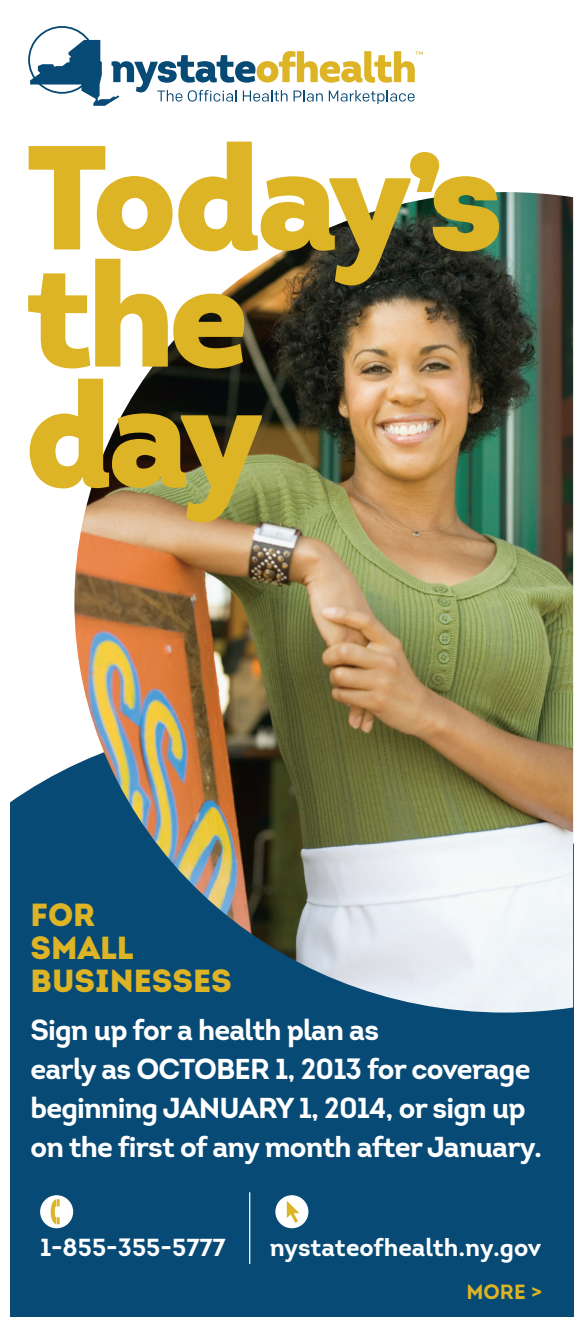
<style>
.page{position:relative;width:587px;height:1328px;background:#fff}
.page>*{position:absolute;margin:0;border:0;box-sizing:border-box;transform-origin:0 0}
.t1{font:900 31.75px/32.8px "Intro";color:#ddb425}
.t2{font:700 28.75px/39px "Intro";letter-spacing:-.03em;color:#fff}
.t3{font:700 24.5px "Intro";color:#fff}
.t4{font:700 20.5px "Intro";color:#ddb425}
</style>
<div class="page">
<div style="left:10px;top:765px;width:563px;height:550px;background:#074a75"></div>
<img style="left:74px;top:192px;width:499px;height:820px">
<svg style="left:30px;top:378px;width:232px;height:144px"></svg>
<svg style="left:28px;top:285px;width:217px;height:83px"></svg>
<svg style="left:29px;top:142px;width:470px;height:143px"></svg>
<svg style="left:28px;top:26px;width:395px;height:80px"></svg>
<hr style="left:249px;top:1191px;width:1px;height:72px;background:#fff">
<div style="left:40px;top:1194px;width:33px;height:33px;background:#fff;border-radius:50%"></div>
<svg style="left:51px;top:1199px;width:9px;height:24px"></svg>
<div style="left:275px;top:1194px;width:33px;height:33px;background:#fff;border-radius:50%"></div>
<svg style="left:287px;top:1201px;width:12px;height:21px"></svg>
<p class="t1" style="left:31px;top:898px;width:200px">FOR<br>SMALL<br>BUSINESSES</p>
<p class="t2" style="left:31px;top:1010px;width:513px">Sign up for a health plan as<br>early as OCTOBER 1, 2013 for coverage beginning JANUARY 1, 2014, or sign up on the first of any month after January.</p>
<p class="t3" style="left:40px;top:1231px;width:187px">1-855-355-5777</p>
<p class="t3" style="left:270px;top:1231px;width:273px">nystateofhealth.ny.gov</p>
<p class="t4" style="left:466px;top:1278px;width:32px">More</p>
<p class="t4" style="left:531px;top:1278px;width:13px">&gt;</p>
</div>
